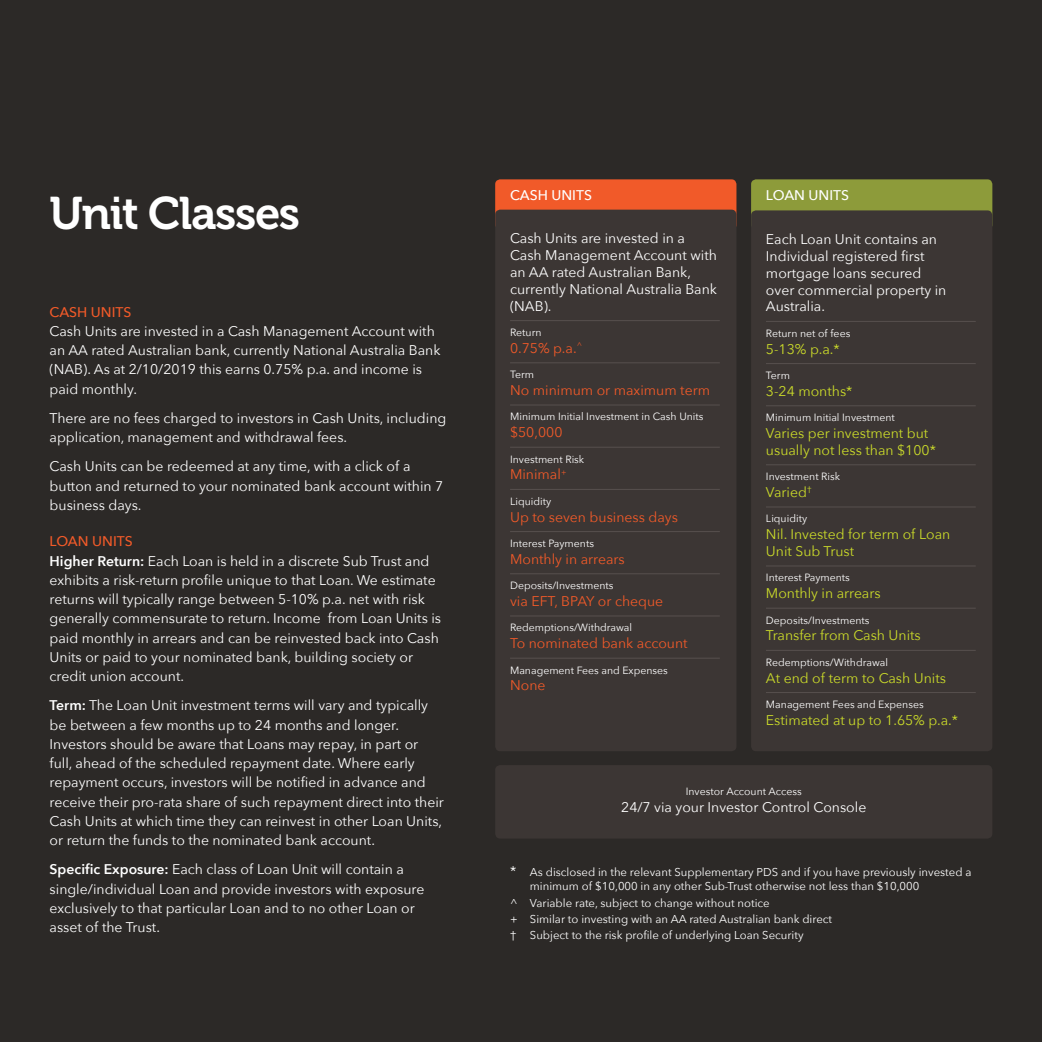
<style>
.page{position:relative;width:1042px;height:1042px;background:#2c2927}
.page>*{position:absolute;margin:0;border:0;box-sizing:border-box;transform-origin:0 0}
.t1{font:45.5px "Museo 700";letter-spacing:-.03em;color:#fff}
.t2{font:14px/19.2px "Avenir Next";color:#fff}
.t3{font:14px/16.8px "Avenir Next";color:#cbdb2a}
.t4{font:14px "Avenir Next";color:#f15a29}
.t5{font:500 14px "Avenir Next";color:#fff}
.t6{font:500 14px "Avenir Next";color:#f15a29}
.t7{font:11.38px/16.4px "Avenir Next";color:#fff}
.t8{font:10.5px "Avenir Next";color:#fff}
.s1{font-weight:500;color:#f15a29}
.s2{font-weight:600}
.s3{font-size:14px}
</style>
<div class="page">
<div style="left:495px;top:179px;width:241px;height:51px;background:#f15a29;border-radius:5px"></div>
<div style="left:495px;top:210px;width:241px;height:541px;background:#3c3634;border-radius:5px"></div>
<hr style="left:510px;top:320px;width:210px;height:1px;background:#57504e">
<hr style="left:510px;top:362px;width:210px;height:1px;background:#57504e">
<hr style="left:510px;top:404px;width:210px;height:1px;background:#57504e">
<hr style="left:510px;top:447px;width:210px;height:1px;background:#57504e">
<hr style="left:510px;top:489px;width:210px;height:1px;background:#57504e">
<hr style="left:510px;top:531px;width:210px;height:1px;background:#57504e">
<hr style="left:510px;top:573px;width:210px;height:1px;background:#57504e">
<hr style="left:510px;top:615px;width:210px;height:1px;background:#57504e">
<hr style="left:510px;top:658px;width:210px;height:1px;background:#57504e">
<div style="left:751px;top:179px;width:241px;height:51px;background:#8d9b3a;border-radius:5px"></div>
<div style="left:751px;top:210px;width:241px;height:541px;background:#3c3634;border-radius:5px"></div>
<hr style="left:766px;top:321px;width:209px;height:1px;background:#57504e">
<hr style="left:766px;top:363px;width:209px;height:1px;background:#57504e">
<hr style="left:766px;top:405px;width:209px;height:1px;background:#57504e">
<hr style="left:766px;top:464px;width:209px;height:1px;background:#57504e">
<hr style="left:766px;top:506px;width:209px;height:1px;background:#57504e">
<hr style="left:766px;top:565px;width:209px;height:1px;background:#57504e">
<hr style="left:766px;top:608px;width:209px;height:1px;background:#57504e">
<hr style="left:766px;top:650px;width:209px;height:1px;background:#57504e">
<hr style="left:766px;top:692px;width:209px;height:1px;background:#57504e">
<div style="left:495px;top:765px;width:497px;height:73px;background:#3c3634;border-radius:5px"></div>
<h1 class="t1" style="left:50px;top:188px;width:252px">Unit Classes</h1>
<p class="t6" style="left:50px;top:300px;width:83px">CASH UNITS</p>
<p class="t2" style="left:50px;top:321px;width:392px">Cash Units are invested in a Cash Management Account with an AA rated Australian bank, currently National Australia Bank (NAB). As at 2/10/2019 this earns 0.75% p.a. and income is paid monthly.</p>
<p class="t2" style="left:50px;top:408px;width:398px">There are no fees charged to investors in Cash Units, including application, management and withdrawal fees.</p>
<p class="t2" style="left:50px;top:456px;width:395px">Cash Units can be redeemed at any time, with a click of a button and returned to your nominated bank account within 7 business days.</p>
<p class="t2" style="left:50px;top:531px;width:393px"><span class="s1">LOAN UNITS<br></span><span class="s2">Higher Return:</span> Each Loan is held in a discrete Sub Trust and exhibits a risk-return profile unique to that Loan. We estimate returns will typically range between 5-10% p.a. net with risk generally commensurate to return. Income from Loan Units is paid monthly in arrears and can be reinvested back into Cash Units or paid to your nominated bank, building society or credit union account.</p>
<p class="t2" style="left:50px;top:695px;width:396px"><span class="s2">Term:</span> The Loan Unit investment terms will vary and typically be between a few months up to 24 months and longer.<br>Investors should be aware that Loans may repay, in part or full, ahead of the scheduled repayment date. Where early repayment occurs, investors will be notified in advance and receive their pro-rata share of such repayment direct into their Cash Units at which time they can reinvest in other Loan Units, or return the funds to the nominated bank account.</p>
<p class="t2" style="left:50px;top:859px;width:376px"><span class="s2">Specific Exposure:</span> Each class of Loan Unit will contain a single/individual Loan and provide investors with exposure exclusively to that particular Loan and to no other Loan or asset of the Trust.</p>
<p class="t5" style="left:510px;top:183px;width:83px">CASH UNITS</p>
<p class="t2" style="left:510px;top:230px;width:208px;line-height:16.8px">Cash Units are invested in a<br>Cash Management Account with an AA rated Australian Bank, currently National Australia Bank (NAB).</p>
<p class="t8" style="left:510px;top:323px;width:33px">Return</p>
<p class="t4" style="left:510px;top:336px;width:74px">0.75% p.a.<sup>^</sup></p>
<p class="t8" style="left:510px;top:366px;width:26px">Term</p>
<p class="t4" style="left:510px;top:378px;width:202px">No minimum or maximum term</p>
<p class="t8" style="left:510px;top:408px;width:195px">Minimum Initial Investment in Cash Units</p>
<p class="t4" style="left:510px;top:420px;width:54px">$50,000</p>
<p class="t8" style="left:510px;top:450px;width:76px">Investment Risk</p>
<p class="t4" style="left:510px;top:463px;width:58px">Minimal<sup>+</sup></p>
<p class="t8" style="left:510px;top:492px;width:43px">Liquidity</p>
<p class="t4" style="left:510px;top:505px;width:169px">Up to seven business days</p>
<p class="t8" style="left:510px;top:534px;width:85px">Interest Payments</p>
<p class="t4" style="left:510px;top:547px;width:116px">Monthly in arrears</p>
<p class="t8" style="left:510px;top:577px;width:105px">Deposits/Investments</p>
<p class="t4" style="left:510px;top:589px;width:155px">via EFT, BPAY or cheque</p>
<p class="t8" style="left:510px;top:619px;width:124px">Redemptions/Withdrawal</p>
<p class="t4" style="left:510px;top:631px;width:179px">To nominated bank account</p>
<p class="t8" style="left:510px;top:661px;width:159px">Management Fees and Expenses</p>
<p class="t4" style="left:510px;top:674px;width:37px">None</p>
<p class="t5" style="left:766px;top:183px;width:85px">LOAN UNITS</p>
<p class="t2" style="left:766px;top:230px;width:182px;line-height:16.8px">Each Loan Unit contains an<br>Individual registered first mortgage loans secured over commercial property in<br>Australia.</p>
<p class="t8" style="left:766px;top:324px;width:86px">Return net of fees</p>
<p class="t3" style="left:766px;top:340px;width:75px">5-13% p.a.*</p>
<p class="t8" style="left:766px;top:366px;width:26px">Term</p>
<p class="t3" style="left:766px;top:382px;width:88px">3-24 months*</p>
<p class="t8" style="left:766px;top:409px;width:130px">Minimum Initial Investment</p>
<p class="t3" style="left:766px;top:424px;width:171px">Varies per investment but usually not less than $100*</p>
<p class="t8" style="left:766px;top:468px;width:76px">Investment Risk</p>
<p class="t3" style="left:766px;top:483px;width:47px">Varied<sup>†</sup></p>
<p class="t8" style="left:766px;top:510px;width:43px">Liquidity</p>
<p class="t3" style="left:766px;top:525px;width:186px">Nil. Invested for term of Loan<br>Unit Sub Trust</p>
<p class="t8" style="left:766px;top:569px;width:85px">Interest Payments</p>
<p class="t3" style="left:766px;top:584px;width:116px">Monthly in arrears</p>
<p class="t8" style="left:766px;top:611px;width:105px">Deposits/Investments</p>
<p class="t3" style="left:766px;top:626px;width:156px">Transfer from Cash Units</p>
<p class="t8" style="left:766px;top:653px;width:124px">Redemptions/Withdrawal</p>
<p class="t3" style="left:766px;top:669px;width:182px">At end of term to Cash Units</p>
<p class="t8" style="left:766px;top:695px;width:159px">Management Fees and Expenses</p>
<p class="t3" style="left:766px;top:711px;width:194px">Estimated at up to 1.65% p.a.*</p>
<p class="t8" style="left:686px;top:783px;width:117px">Investor Account Access</p>
<p class="t2" style="left:621px;top:797px;width:247px">24/7 via your Investor Control Console</p>
<p class="t7" style="left:530px;top:864px;width:443px;line-height:14px;text-indent:-20px"><span class="s3">*</span> As disclosed in the relevant Supplementary PDS and if you have previously invested a minimum of $10,000 in any other Sub-Trust otherwise not less than $10,000</p>
<p class="t7" style="left:510px;top:894px;width:323px">^ Variable rate, subject to change without notice<br>+ Similar to investing with an AA rated Australian bank direct † Subject to the risk profile of underlying Loan Security</p>
</div>
